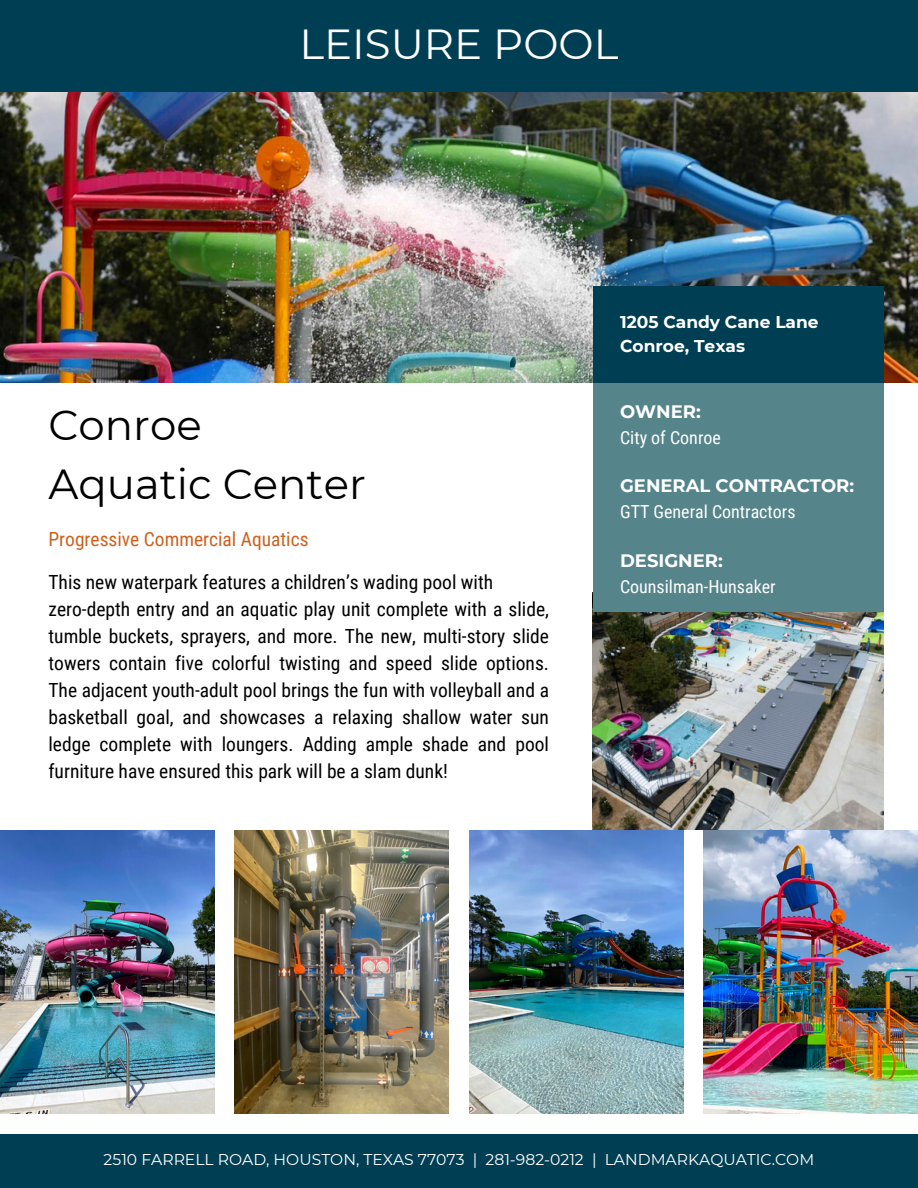
<style>
.page{position:relative;width:918px;height:1188px;background:#fff}
.page>*{position:absolute;margin:0;border:0;box-sizing:border-box;transform-origin:0 0}
.t1{font:42px "Montserrat";color:#000}
.t2{font:42px "Montserrat";color:#fff}
.t3{font:42px "Roboto Condensed";color:#fff}
.t4{font:19.5px/27px "Roboto Condensed";color:#000;text-align:justify}
.t5{font:19.5px "Roboto Condensed";color:#cd611d}
.t6{font:18px "Roboto Condensed";color:#fff}
.t7{font:700 18px "Montserrat";color:#fff}
.t8{font:700 17.1px "Montserrat";color:#fff}
.t9{font:15.6px "Montserrat";color:#fff}
</style>
<div class="page">
<img style="left:0;top:92px;width:918px;height:290px">
<img style="left:593px;top:612px;width:290px;height:218px">
<div style="left:593px;top:296px;width:290px;height:316px;background:#55848a"></div>
<div style="left:0;top:1134px;width:918px;height:54px;background:#003f53"></div>
<img style="left:0;top:830px;width:215px;height:284px">
<img style="left:234px;top:830px;width:215px;height:284px">
<img style="left:469px;top:830px;width:215px;height:284px">
<img style="left:703px;top:830px;width:215px;height:283px">
<div style="left:593px;top:286px;width:290px;height:96px;background:#003f53"></div>
<div style="left:0;top:0;width:918px;height:92px;background:#003f53"></div>
<p class="t2" style="left:300px;top:19px;width:320px">LEISURE POOL</p>
<p class="t3" style="left:338px;top:27px;width:244px">LEISURE POOL</p>
<p class="t1" style="left:48px;top:399px;width:155px">Conroe</p>
<p class="t1" style="left:48px;top:458px;width:319px">Aquatic Center</p>
<p class="t5" style="left:48px;top:528px;width:262px">Progressive Commercial Aquatics</p>
<p class="t4" style="left:48px;top:569px;width:446px">This new waterpark features a children’s wading pool with</p>
<p class="t4" style="left:48px;top:596px;width:502px">zero-depth entry and an aquatic play unit complete with a slide, tumble buckets, sprayers, and more. The new, multi-story slide towers contain five colorful twisting and speed slide options.<br>The adjacent youth-adult pool brings the fun with volleyball and a basketball goal, and showcases a relaxing shallow water sun ledge complete with loungers. Adding ample shade and pool furniture have ensured this park will be a slam dunk!</p>
<p class="t8" style="left:620px;top:312px;width:200px">1205 Candy Cane Lane</p>
<p class="t8" style="left:620px;top:335px;width:127px">Conroe, Texas</p>
<p class="t7" style="left:620px;top:401px;width:82px">OWNER:</p>
<p class="t6" style="left:620px;top:427px;width:102px">City of Conroe</p>
<p class="t7" style="left:620px;top:475px;width:236px">GENERAL CONTRACTOR:</p>
<p class="t6" style="left:620px;top:502px;width:177px">GTT General Contractors</p>
<p class="t7" style="left:620px;top:549px;width:104px">DESIGNER:</p>
<p class="t6" style="left:620px;top:576px;width:157px">Counsilman-Hunsaker</p>
<p class="t9" style="left:104px;top:1150px;width:712px">2510 FARRELL ROAD, HOUSTON, TEXAS 77073 | 281-982-0212 | LANDMARKAQUATIC.COM</p>
</div>
